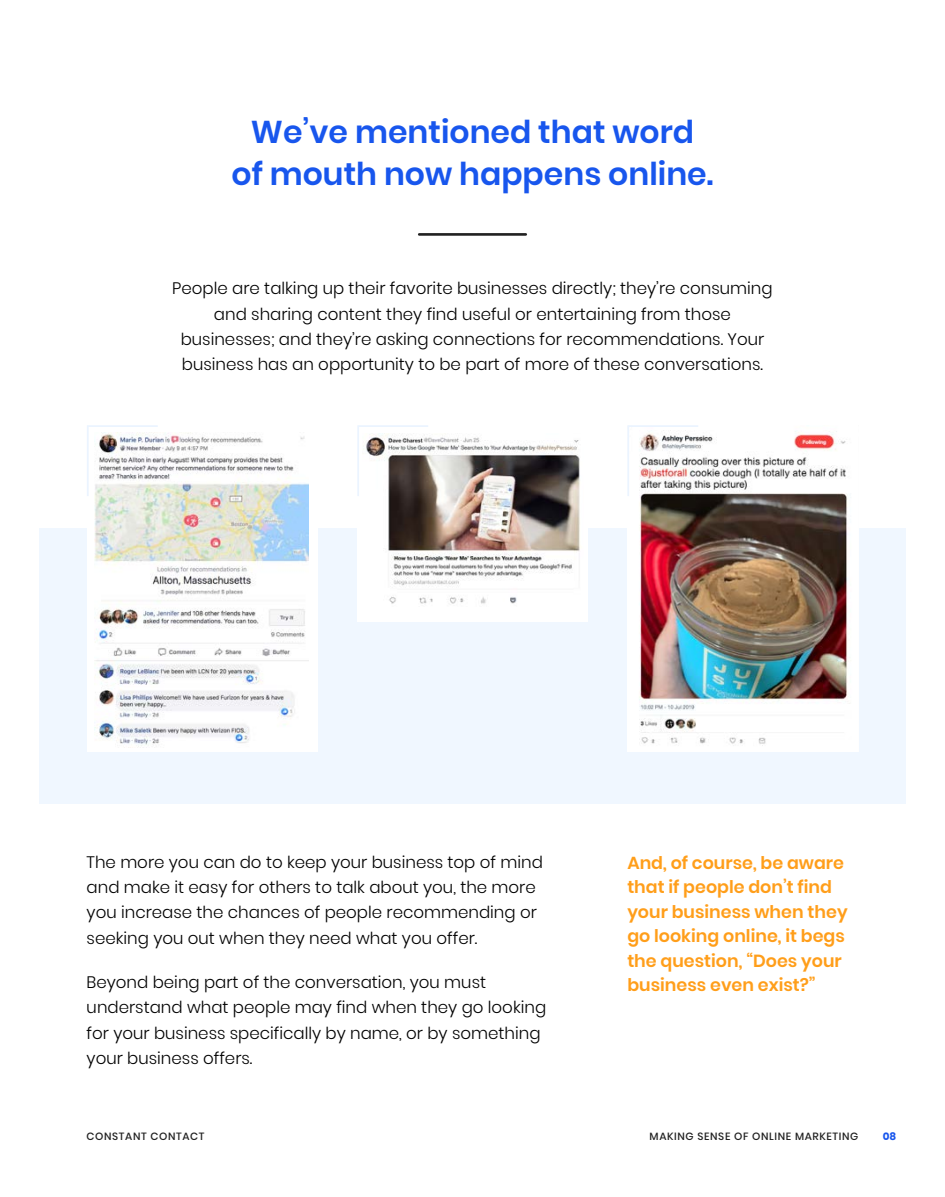
<style>
.page{position:relative;width:945px;height:1197px;background:#fff}
.page>*{position:absolute;margin:0;border:0;box-sizing:border-box;transform-origin:0 0}
.t1{font:600 31.5px/42px "Poppins";color:#1856ed;text-align:center}
.t2{font:600 17.5px/24.5px "Poppins";color:#ff9e1a}
.t3{font:300 16.62px/25.4px "Poppins";color:#000}
.t4{font:500 10.5px "Poppins";letter-spacing:.06em;color:#212121}
.t5{font:700 10.5px "Poppins";color:#1856ed}
</style>
<div class="page">
<div style="left:39px;top:528px;width:867px;height:275px;background:#f0f7ff"></div>
<div style="left:87px;top:425px;width:231px;height:327px;background:#fff"></div>
<img style="left:95px;top:433px;width:213px;height:315px">
<svg style="left:87px;top:425px;width:73px;height:73px"></svg>
<hr style="left:419px;top:233px;width:107px;height:3px;background:#212121">
<div style="left:357px;top:425px;width:231px;height:197px;background:#fff"></div>
<img style="left:388px;top:437px;width:192px;height:167px">
<svg style="left:357px;top:425px;width:73px;height:73px"></svg>
<img style="left:628px;top:431px;width:230px;height:321px">
<svg style="left:627px;top:425px;width:73px;height:73px"></svg>
<h1 class="t1" style="left:232px;top:111px;width:483px">We’ve mentioned that word of mouth now happens online.</h1>
<p class="t3" style="left:172px;top:276px;width:602px;text-align:center">People are talking up their favorite businesses directly; they’re consuming and sharing content they find useful or entertaining from those businesses; and they’re asking connections for recommendations. Your business has an opportunity to be part of more of these conversations.</p>
<p class="t3" style="left:87px;top:849px;width:458px">The more you can do to keep your business top of mind and make it easy for others to talk about you, the more you increase the chances of people recommending or seeking you out when they need what you offer.</p>
<p class="t3" style="left:87px;top:970px;width:461px">Beyond being part of the conversation, you must understand what people may find when they go looking for your business specifically by name, or by something your business offers.</p>
<p class="t2" style="left:627px;top:850px;width:222px">And, of course, be aware that if people don’t find your business when they go looking online, it begs the question, “Does your business even exist?”</p>
<p class="t4" style="left:87px;top:1130px;width:119px">CONSTANT CONTACT</p>
<p class="t4" style="left:650px;top:1130px;width:210px">MAKING SENSE OF ONLINE MARKETING</p>
<p class="t5" style="left:883px;top:1130px;width:15px">08</p>
</div>
